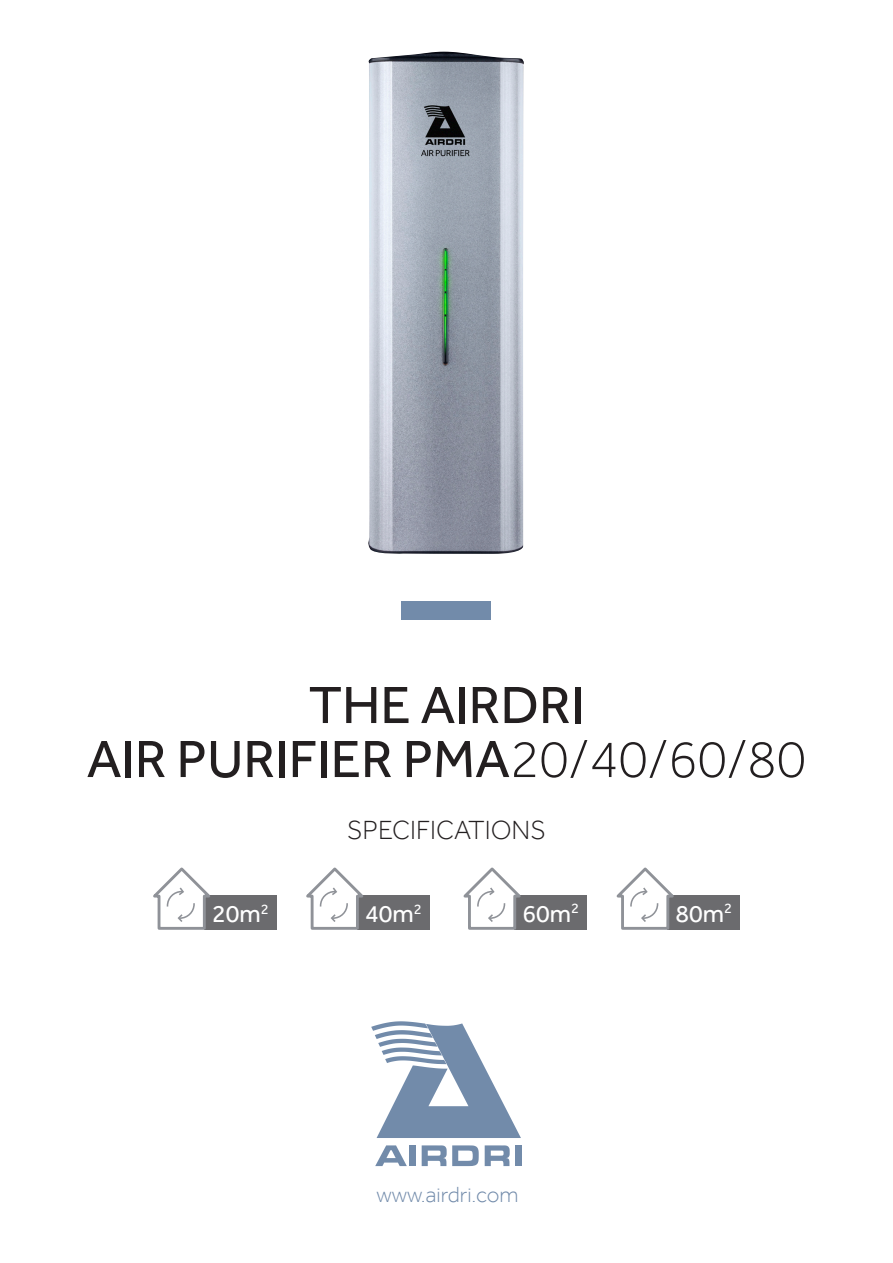
<style>
.page{position:relative;width:893px;height:1263px;background:#fff}
.page>*{position:absolute;margin:0;border:0;box-sizing:border-box;transform-origin:0 0}
.t1{font:54px/54px "Effra";color:#231f20;text-align:center}
.t2{font:300 27px "Effra";color:#231f20}
.t3{font:25.05px "Effra";color:#fff}
.t4{font:300 22.5px "Effra";color:#728baa}
.s1{font-weight:300}
</style>
<div class="page">
<div style="left:401px;top:602px;width:89px;height:18px;background:#728baa"></div>
<img style="left:368px;top:52px;width:156px;height:502px">
<svg style="left:371px;top:1021px;width:150px;height:117px"></svg>
<svg style="left:375px;top:1145px;width:32px;height:21px"></svg>
<div style="left:409px;top:1145px;width:7px;height:21px;background:#728baa"></div>
<svg style="left:422px;top:1145px;width:57px;height:21px"></svg>
<svg style="left:485px;top:1145px;width:25px;height:21px"></svg>
<div style="left:515px;top:1145px;width:7px;height:21px;background:#728baa"></div>
<div style="left:515px;top:895px;width:72px;height:35px;background:#6b6b6e"></div>
<svg style="left:463px;top:867px;width:58px;height:63px"></svg>
<div style="left:668px;top:895px;width:72px;height:35px;background:#6b6b6e"></div>
<svg style="left:616px;top:867px;width:58px;height:63px"></svg>
<div style="left:204px;top:895px;width:73px;height:35px;background:#6b6b6e"></div>
<svg style="left:153px;top:867px;width:57px;height:63px"></svg>
<div style="left:357px;top:895px;width:73px;height:35px;background:#6b6b6e"></div>
<svg style="left:306px;top:867px;width:57px;height:63px"></svg>
<p class="t1" style="left:87px;top:677px;width:721px">THE AIRDRI<br>AIR PURIFIER PMA<span class="s1">20/40/60/80</span></p>
<p class="t2" style="left:347px;top:815px;width:200px">SPECIFICATIONS</p>
<p class="t3" style="left:212px;top:899px;width:58px">20m<sup>2</sup></p>
<p class="t3" style="left:365px;top:899px;width:58px">40m<sup>2</sup></p>
<p class="t3" style="left:522px;top:899px;width:58px">60m<sup>2</sup></p>
<p class="t3" style="left:676px;top:899px;width:58px">80m<sup>2</sup></p>
<p class="t4" style="left:377px;top:1181px;width:143px">www.airdri.com</p>
</div>
